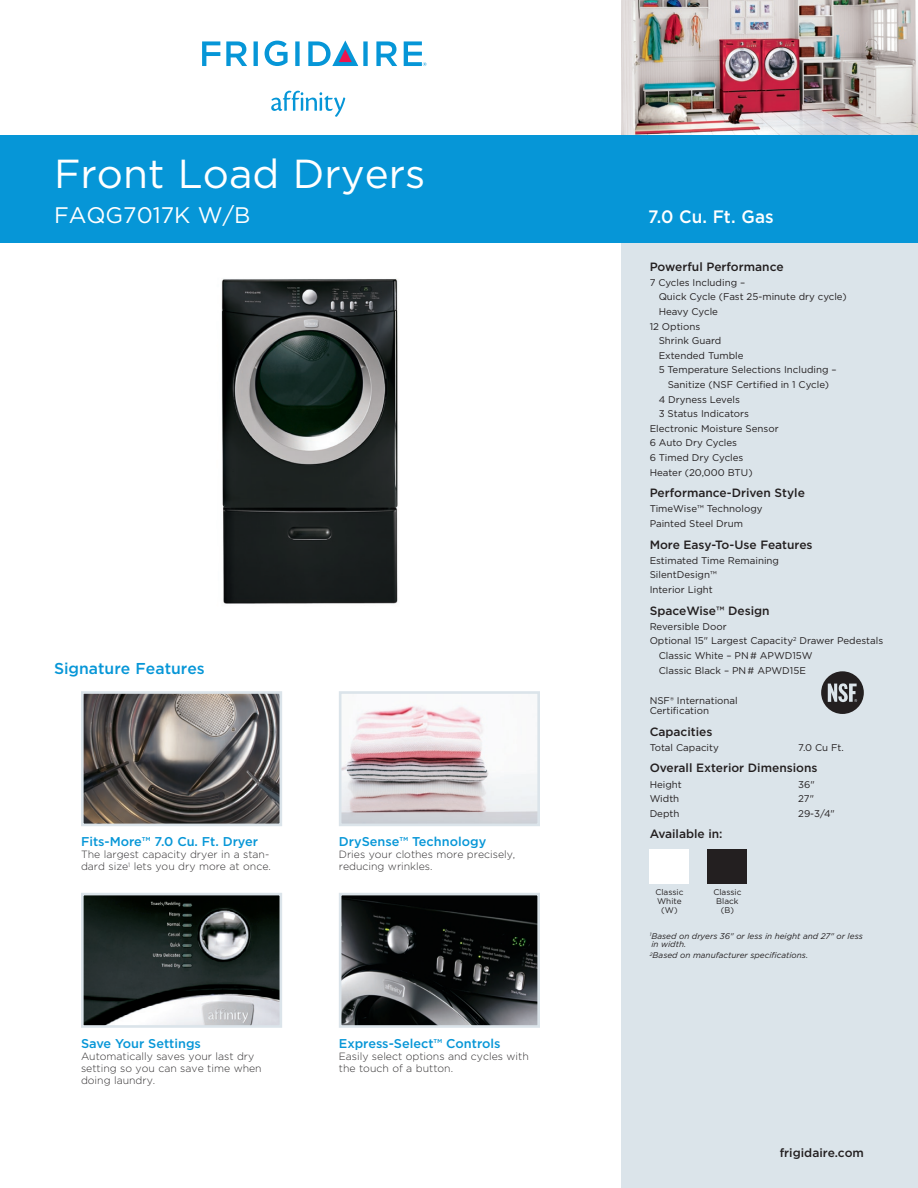
<style>
.page{position:relative;width:918px;height:1188px;background:#fff}
.page>*{position:absolute;margin:0;border:0;box-sizing:border-box;transform-origin:0 0}
.t1{font:40.5px "Gotham";color:#fff}
.t2{font:22.5px "Gotham";color:#fff}
.t3{font:500 18px "Gotham";color:#fff;scale:.95 1}
.t4{font:500 15.75px "Gotham";color:#0696d7}
.t5{font:500 12.75px "Gotham";color:#0696d7}
.t6{font:500 12px "Gotham";color:#231f20}
.t7{font:300 10.5px/12px "Gotham";color:#312f30}
.t8{font:9.75px/14.5px "Gotham";color:#231f20}
.t9{font:italic 8.25px/8.2px "Gotham";color:#231f20}
.t10{font:8.25px/9px "Gotham";color:#231f20;text-align:center}
</style>
<div class="page">
<div style="left:621px;top:0;width:297px;height:1188px;background:#dbe4ea"></div>
<img style="left:621px;top:0;width:297px;height:135px">
<div style="left:0;top:135px;width:918px;height:108px;background:#0696d7"></div>
<svg style="left:202px;top:41px;width:225px;height:76px"></svg>
<img style="left:85px;top:695px;width:193px;height:127px">
<div style="left:81px;top:691px;width:201px;height:135px;border:3px solid #dbe4ea"></div>
<img style="left:343px;top:706px;width:193px;height:116px">
<div style="left:339px;top:691px;width:201px;height:135px;border:3px solid #dbe4ea"></div>
<img style="left:343px;top:897px;width:193px;height:127px">
<div style="left:339px;top:893px;width:201px;height:135px;border:3px solid #dbe4ea"></div>
<img style="left:85px;top:897px;width:193px;height:127px">
<div style="left:81px;top:893px;width:201px;height:135px;border:3px solid #dbe4ea"></div>
<img style="left:221px;top:279px;width:177px;height:325px">
<svg style="left:821px;top:671px;width:43px;height:43px"></svg>
<div style="left:707px;top:850px;width:40px;height:34px;background:#231f20"></div>
<div style="left:650px;top:850px;width:39px;height:34px;background:#fff"></div>
<h1 class="t1" style="left:54px;top:147px;width:373px">Front Load Dryers</h1>
<h2 class="t2" style="left:54px;top:201px;width:198px">FAQG7017K W/B</h2>
<h3 class="t3" style="left:648px;top:205px;width:134px">7.0 Cu. Ft. Gas</h3>
<p class="t6" style="left:650px;top:259px;width:135px">Powerful Performance</p>
<p class="t8" style="left:650px;top:275px;width:97px">7 Cycles Including –</p>
<p class="t8" style="left:659px;top:289px;width:190px">Quick Cycle (Fast 25-minute dry cycle)</p>
<p class="t8" style="left:659px;top:304px;width:61px">Heavy Cycle</p>
<p class="t8" style="left:650px;top:319px;width:52px">12 Options</p>
<p class="t8" style="left:659px;top:333px;width:64px">Shrink Guard</p>
<p class="t8" style="left:650px;top:348px;width:95px">Extended Tumble</p>
<p class="t8" style="left:659px;top:362px;width:180px">5 Temperature Selections Including –</p>
<p class="t8" style="left:668px;top:377px;width:163px">Sanitize (NSF Certified in 1 Cycle)</p>
<p class="t8" style="left:659px;top:392px;width:83px">4 Dryness Levels</p>
<p class="t8" style="left:659px;top:406px;width:92px">3 Status Indicators</p>
<p class="t8" style="left:650px;top:421px;width:131px">Electronic Moisture Sensor</p>
<p class="t8" style="left:650px;top:435px;width:89px">6 Auto Dry Cycles</p>
<p class="t8" style="left:650px;top:450px;width:95px">6 Timed Dry Cycles</p>
<p class="t8" style="left:650px;top:465px;width:104px">Heater (20,000 BTU)</p>
<p class="t6" style="left:650px;top:485px;width:157px">Performance-Driven Style</p>
<p class="t8" style="left:650px;top:501px;width:114px">TimeWise™ Technology<br>Painted Steel Drum</p>
<p class="t6" style="left:650px;top:537px;width:164px">More Easy-To-Use Features</p>
<p class="t8" style="left:650px;top:553px;width:131px">Estimated Time Remaining<br>SilentDesign™<br>Interior Light</p>
<p class="t6" style="left:650px;top:603px;width:121px">SpaceWise™ Design</p>
<p class="t8" style="left:650px;top:619px;width:78px">Reversible Door</p>
<p class="t8" style="left:650px;top:633px;width:235px">Optional 15" Largest Capacity<sup>2</sup> Drawer Pedestals</p>
<p class="t8" style="left:659px;top:648px;width:156px">Classic White – PN # APWD15W</p>
<p class="t8" style="left:659px;top:663px;width:147px">Classic Black – PN # APWD15E</p>
<p class="t8" style="left:650px;top:696px;width:90px;line-height:9.8px">NSF® International<br>Certification</p>
<p class="t6" style="left:650px;top:724px;width:64px">Capacities</p>
<p class="t8" style="left:650px;top:740px;width:71px">Total Capacity</p>
<p class="t8" style="left:798px;top:740px;width:47px">7.0 Cu Ft.</p>
<p class="t6" style="left:650px;top:760px;width:169px">Overall Exterior Dimensions</p>
<p class="t8" style="left:650px;top:777px;width:34px">Height</p>
<p class="t8" style="left:798px;top:777px;width:18px">36"</p>
<p class="t8" style="left:650px;top:791px;width:31px">Width</p>
<p class="t8" style="left:798px;top:791px;width:17px">27"</p>
<p class="t8" style="left:650px;top:806px;width:31px">Depth</p>
<p class="t8" style="left:798px;top:806px;width:38px">29-3/4"</p>
<p class="t6" style="left:650px;top:826px;width:75px">Available in:</p>
<h3 class="t4" style="left:54px;top:658px;width:152px">Signature Features</h3>
<h3 class="t5" style="left:339px;top:833px;width:149px">DrySense™ Technology</h3>
<p class="t7" style="left:339px;top:848px;width:178px">Dries your clothes more precisely, reducing wrinkles.</p>
<h3 class="t5" style="left:81px;top:833px;width:179px">Fits-More™ 7.0 Cu. Ft. Dryer</h3>
<p class="t7" style="left:81px;top:848px;width:191px">The largest capacity dryer in a stan&shy;dard size<sup>1</sup> lets you dry more at once.</p>
<p class="t10" style="left:655px;top:887px;width:30px">Classic<br>White (W)</p>
<p class="t10" style="left:713px;top:887px;width:30px">Classic<br>Black (B)</p>
<h3 class="t5" style="left:81px;top:1035px;width:122px">Save Your Settings</h3>
<p class="t7" style="left:81px;top:1050px;width:182px">Automatically saves your last dry setting so you can save time when doing laundry.</p>
<h3 class="t5" style="left:339px;top:1035px;width:163px">Express-Select™ Controls</h3>
<p class="t7" style="left:339px;top:1050px;width:191px">Easily select options and cycles with the touch of a button.</p>
<p class="t9" style="left:650px;top:931px;width:215px"><sup>1</sup>Based on dryers 36" or less in height and 27" or less in width.</p>
<p class="t9" style="left:650px;top:951px;width:160px"><sup>2</sup>Based on manufacturer specifications.</p>
<p class="t6" style="left:780px;top:1145px;width:86px">frigidaire.com</p>
</div>
